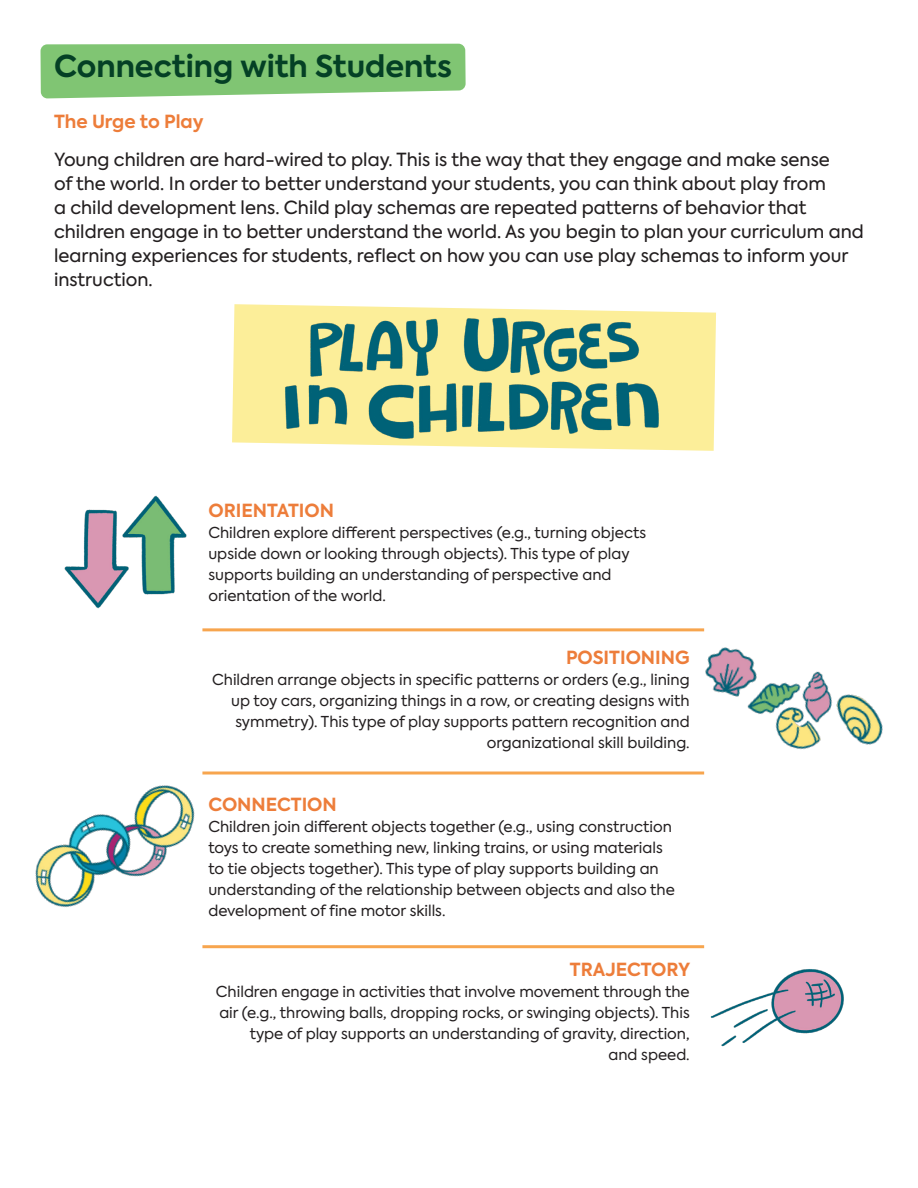
<style>
.page{position:relative;width:918px;height:1188px;background:#fff}
.page>*{position:absolute;margin:0;border:0;box-sizing:border-box;transform-origin:0 0}
.t1{font:700 30px "Axiforma";color:#044025}
.Body{font:18px/24px "Axiforma";color:#231f20}
.Questions{font:700 18px "Axiforma";color:#ed7d3a}
.Body-2{font:700 18px "Axiforma";color:#ed7d3a}
.Questions-2{font:15px/21px "Axiforma";color:#231f20}
</style>
<div class="page">
<svg style="left:232px;top:304px;width:484px;height:147px;background:#fcf0a8"></svg>
<svg style="left:40px;top:44px;width:426px;height:55px;background:#8bca7f"></svg>
<img style="left:250px;top:305px;width:434px;height:146px">
<img style="left:64px;top:495px;width:123px;height:114px">
<img style="left:664px;top:628px;width:219px;height:147px">
<img style="left:35px;top:771px;width:215px;height:178px">
<img style="left:690px;top:945px;width:154px;height:102px">
<hr style="left:202px;top:628px;width:502px;height:3px;background:#f7a54e">
<hr style="left:202px;top:945px;width:502px;height:3px;background:#f7a54e">
<hr style="left:202px;top:772px;width:502px;height:3px;background:#f7a54e">
<p class="t1" style="left:54px;top:46px;width:400px">Connecting with Students</p>
<p class="Body-2" style="left:54px;top:109px;width:151px">The Urge to Play</p>
<p class="Body" style="left:54px;top:147px;width:811px">Young children are hard-wired to play. This is the way that they engage and make sense<br>of the world. In order to better understand your students, you can think about play from<br>a child development lens. Child play schemas are repeated patterns of behavior that children engage in to better understand the world. As you begin to plan your curriculum and learning experiences for students, reflect on how you can use play schemas to inform your instruction.</p>
<p class="Questions" style="left:208px;top:498px;width:127px">ORIENTATION</p>
<p class="Questions-2" style="left:208px;top:523px;width:439px">Children explore different perspectives (e.g., turning objects upside down or looking through objects). This type of play supports building an understanding of perspective and orientation of the world.</p>
<p class="Questions" style="left:566px;top:645px;width:125px">POSITIONING</p>
<p class="Questions-2" style="left:212px;top:669px;width:479px;text-align:right">Children arrange objects in specific patterns or orders (e.g., lining up toy cars, organizing things in a row, or creating designs with symmetry). This type of play supports pattern recognition and organizational skill building.</p>
<p class="Questions" style="left:208px;top:792px;width:130px">CONNECTION</p>
<p class="Questions-2" style="left:208px;top:816px;width:468px">Children join different objects together (e.g., using construction toys to create something new, linking trains, or using materials to tie objects together). This type of play supports building an understanding of the relationship between objects and also the development of fine motor skills.</p>
<p class="Questions" style="left:570px;top:957px;width:122px">TRAJECTORY</p>
<p class="Questions-2" style="left:216px;top:981px;width:475px;text-align:right">Children engage in activities that involve movement through the air (e.g., throwing balls, dropping rocks, or swinging objects). This type of play supports an understanding of gravity, direction,<br>and speed.</p>
</div>
